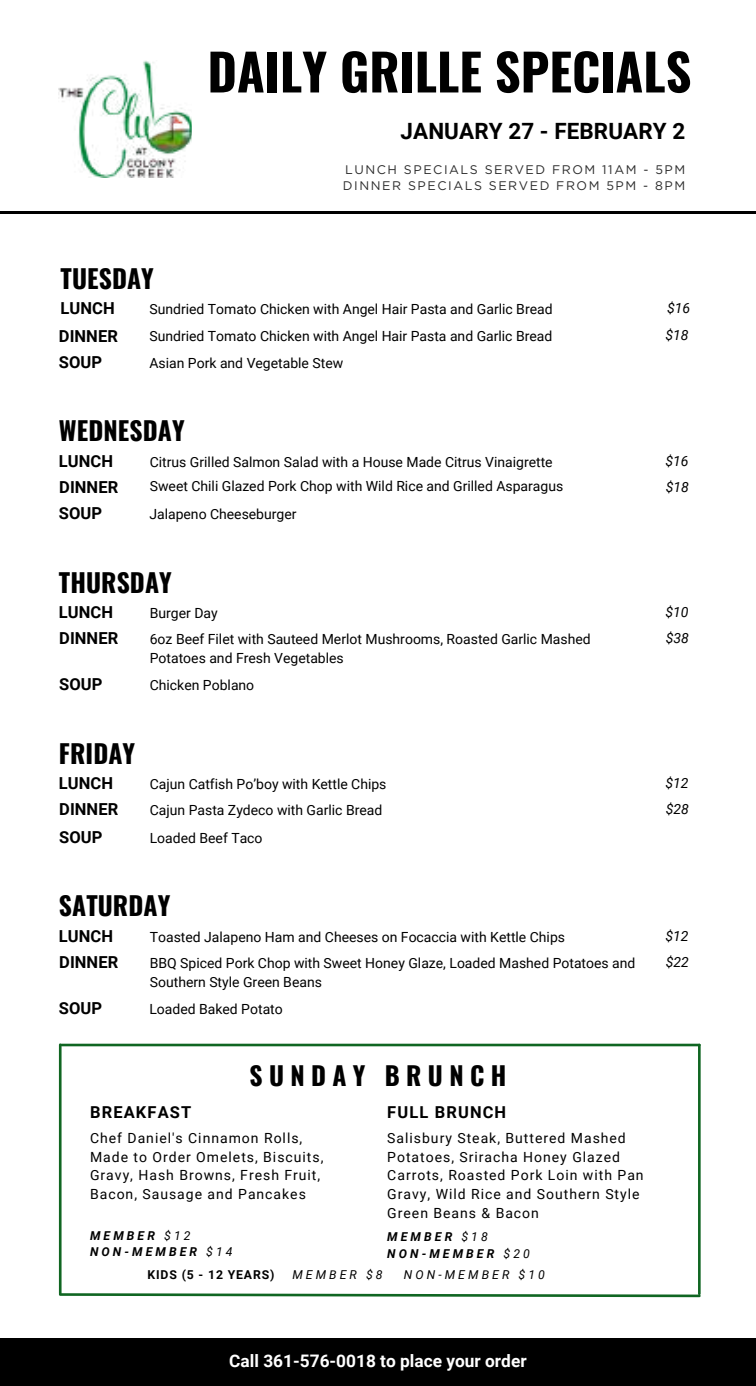
<style>
.page{position:relative;width:756px;height:1386px;background:#fff}
.page>*{position:absolute;margin:0;border:0;box-sizing:border-box;transform-origin:0 0}
.t1{font:700 50.4px "Oswald";color:#000}
.t2{font:700 25.55px "Oswald";letter-spacing:.005em;color:#000}
.t3{font:700 25.55px "Oswald";letter-spacing:.25em;color:#000}
.t4{font:700 22.4px "Roboto";letter-spacing:.005em;color:#000}
.t5{font:700 17.32px "Roboto";color:#fff}
.t6{font:700 16.45px "Roboto";letter-spacing:.005em;color:#000}
.t7{font:700 16.45px "Roboto";letter-spacing:.07em;color:#000}
.t8{font:14px/19.1px "Roboto";color:#000}
.t9{font:14px/18.7px "Roboto";letter-spacing:.07em;color:#000}
.t10{font:italic 14px "Roboto";color:#000}
.t11{font:12.42px/16.6px "Gotham";letter-spacing:.125em;color:#2b2b2b}
.t12{font:italic 700 12.25px/16.3px "Roboto";letter-spacing:.25em;color:#000}
.t13{font:italic 12.25px "Roboto";letter-spacing:.25em;color:#000}
.t14{font:700 12.25px "Roboto";letter-spacing:.07em;color:#000}
.s1{font-weight:400}
</style>
<div class="page">
<hr style="left:0;top:211px;width:756px;height:2px;background:#000">
<img style="left:59px;top:61px;width:132px;height:116px">
<div style="left:0;top:1338px;width:756px;height:48px;background:#000"></div>
<hr style="left:62px;top:1044px;width:637px;height:2px;background:#106622">
<svg style="left:58px;top:1292px;width:643px;height:6px"></svg>
<hr style="left:59px;top:1045px;width:3px;height:249px;background:#106622">
<hr style="left:698px;top:1045px;width:3px;height:249px;background:#106622">
<h1 class="t1" style="left:207px;top:32px;width:486px">DAILY GRILLE SPECIALS</h1>
<h3 class="t4" style="left:401px;top:118px;width:286px">JANUARY 27 - FEBRUARY 2</h3>
<p class="t11" style="left:343px;top:161px;width:344px">LUNCH SPECIALS SERVED FROM 11AM - 5PM<br>DINNER SPECIALS SERVED FROM 5PM - 8PM</p>
<h2 class="t2" style="left:61px;top:258px;width:95px">TUESDAY</h2>
<p class="t6" style="left:61px;top:299px;width:56px">LUNCH</p>
<p class="t8" style="left:149px;top:300px;width:405px">Sundried Tomato Chicken with Angel Hair Pasta and Garlic Bread</p>
<p class="t10" style="left:667px;top:300px;width:25px">$16</p>
<p class="t6" style="left:59px;top:326px;width:61px">DINNER</p>
<p class="t8" style="left:149px;top:327px;width:404px">Sundried Tomato Chicken with Angel Hair Pasta and Garlic Bread</p>
<p class="t10" style="left:665px;top:327px;width:25px">$18</p>
<p class="t6" style="left:59px;top:352px;width:45px">SOUP</p>
<p class="t8" style="left:149px;top:353px;width:195px">Asian Pork and Vegetable Stew</p>
<h2 class="t2" style="left:59px;top:411px;width:127px">WEDNESDAY</h2>
<p class="t6" style="left:59px;top:452px;width:56px">LUNCH</p>
<p class="t8" style="left:150px;top:453px;width:404px">Citrus Grilled Salmon Salad with a House Made Citrus Vinaigrette</p>
<p class="t10" style="left:665px;top:453px;width:25px">$16</p>
<p class="t6" style="left:59px;top:478px;width:61px">DINNER</p>
<p class="t8" style="left:150px;top:477px;width:415px">Sweet Chili Glazed Pork Chop with Wild Rice and Grilled Asparagus</p>
<p class="t10" style="left:666px;top:479px;width:25px">$18</p>
<p class="t6" style="left:59px;top:504px;width:45px">SOUP</p>
<p class="t8" style="left:149px;top:504px;width:149px">Jalapeno Cheeseburger</p>
<h2 class="t2" style="left:59px;top:562px;width:114px">THURSDAY</h2>
<p class="t6" style="left:59px;top:603px;width:56px">LUNCH</p>
<p class="t8" style="left:150px;top:604px;width:69px">Burger Day</p>
<p class="t10" style="left:665px;top:604px;width:25px">$10</p>
<p class="t6" style="left:59px;top:629px;width:61px">DINNER</p>
<p class="t8" style="left:150px;top:630px;width:442px">6oz Beef Filet with Sauteed Merlot Mushrooms, Roasted Garlic Mashed<br>Potatoes and Fresh Vegetables</p>
<p class="t10" style="left:666px;top:630px;width:25px">$38</p>
<p class="t6" style="left:59px;top:675px;width:45px">SOUP</p>
<p class="t8" style="left:150px;top:676px;width:106px">Chicken Poblano</p>
<h2 class="t2" style="left:59px;top:733px;width:78px">FRIDAY</h2>
<p class="t6" style="left:59px;top:774px;width:56px">LUNCH</p>
<p class="t8" style="left:150px;top:775px;width:238px">Cajun Catfish Po’boy with Kettle Chips</p>
<p class="t10" style="left:665px;top:775px;width:25px">$12</p>
<p class="t6" style="left:59px;top:800px;width:61px">DINNER</p>
<p class="t8" style="left:150px;top:801px;width:234px">Cajun Pasta Zydeco with Garlic Bread</p>
<p class="t10" style="left:666px;top:801px;width:25px">$28</p>
<p class="t6" style="left:59px;top:827px;width:45px">SOUP</p>
<p class="t8" style="left:150px;top:828px;width:114px">Loaded Beef Taco</p>
<h2 class="t2" style="left:59px;top:886px;width:113px">SATURDAY</h2>
<p class="t6" style="left:59px;top:927px;width:56px">LUNCH</p>
<p class="t8" style="left:150px;top:928px;width:417px">Toasted Jalapeno Ham and Cheeses on Focaccia with Kettle Chips</p>
<p class="t10" style="left:665px;top:928px;width:25px">$12</p>
<p class="t6" style="left:59px;top:953px;width:61px">DINNER</p>
<p class="t8" style="left:150px;top:954px;width:487px">BBQ Spiced Pork Chop with Sweet Honey Glaze, Loaded Mashed Potatoes and<br>Southern Style Green Beans</p>
<p class="t10" style="left:666px;top:954px;width:25px">$22</p>
<p class="t6" style="left:59px;top:999px;width:45px">SOUP</p>
<p class="t8" style="left:149px;top:1000px;width:135px">Loaded Baked Potato</p>
<h2 class="t3" style="left:250px;top:1056px;width:258px">SUNDAY BRUNCH</h2>
<p class="t7" style="left:90px;top:1102px;width:103px">BREAKFAST</p>
<p class="t9" style="left:90px;top:1129px;width:235px">Chef Daniel's Cinnamon Rolls,<br>Made to Order Omelets, Biscuits,<br>Gravy, Hash Browns, Fresh Fruit,<br>Bacon, Sausage and Pancakes</p>
<p class="t12" style="left:90px;top:1227px;width:144px">MEMBER <span class="s1">$12<br></span>NON-MEMBER <span class="s1">$14</span></p>
<p class="t7" style="left:387px;top:1102px;width:120px">FULL BRUNCH</p>
<p class="t9" style="left:387px;top:1129px;width:258px">Salisbury Steak, Buttered Mashed<br>Potatoes, Sriracha Honey Glazed<br>Carrots, Roasted Pork Loin with Pan<br>Gravy, Wild Rice and Southern Style<br>Green Beans &amp; Bacon</p>
<p class="t12" style="left:387px;top:1229px;width:144px">MEMBER <span class="s1">$18<br></span>NON-MEMBER <span class="s1">$20</span></p>
<p class="t14" style="left:147px;top:1267px;width:128px">KIDS (5 - 12 YEARS)</p>
<p class="t13" style="left:292px;top:1267px;width:92px">MEMBER $8</p>
<p class="t13" style="left:404px;top:1267px;width:142px">NON-MEMBER $10</p>
<p class="t5" style="left:229px;top:1351px;width:299px">Call 361-576-0018 to place your order</p>
</div>
